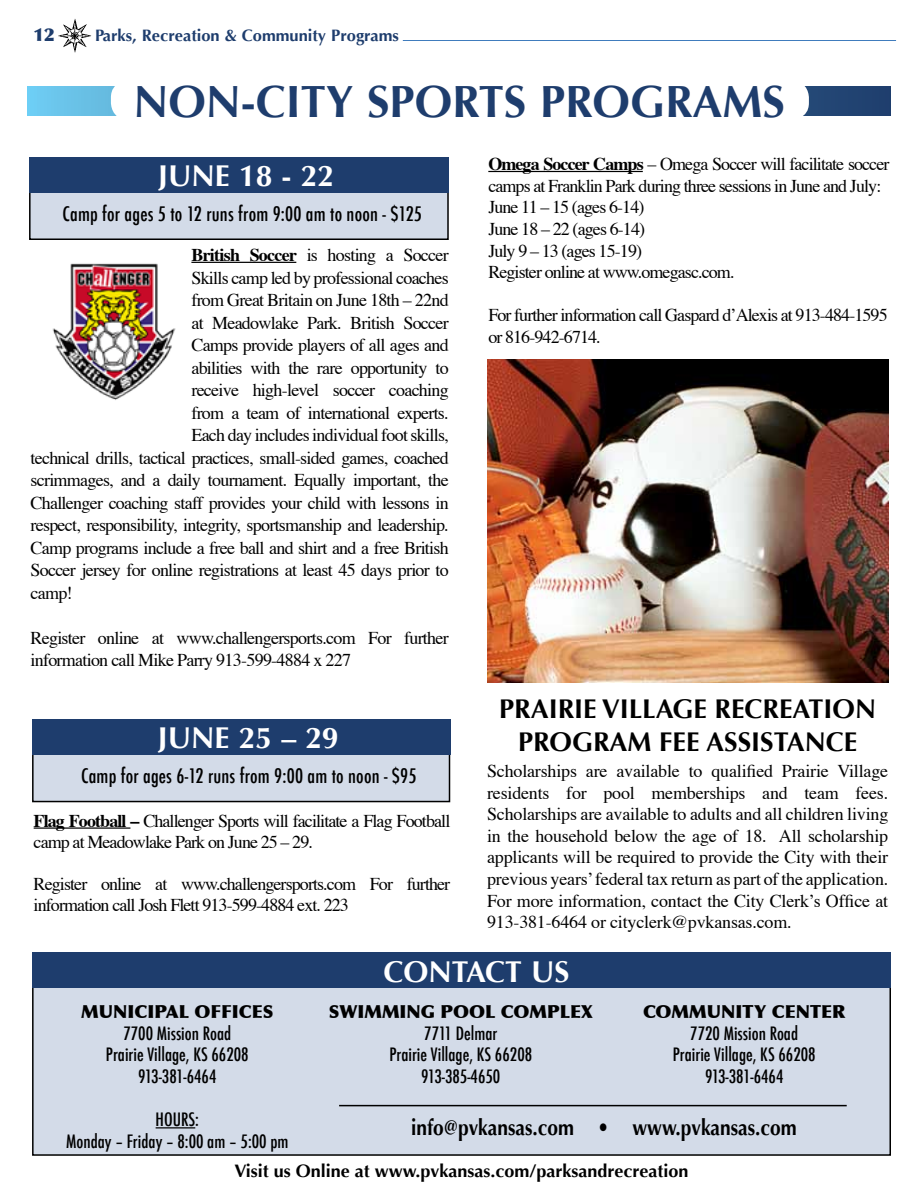
<style>
.page{position:relative;width:918px;height:1188px;background:#fff}
.page>*{position:absolute;margin:0;border:0;box-sizing:border-box;transform-origin:0 0}
.t1{font:700 45px "Optima";color:#1e3d6d}
.t2{font:700 30px "Optima";color:#fff}
.t3{font:700 27px/32.4px "Optima";color:#000;text-align:center}
.t4{font:700 22.5px "Optima";color:#000;scale:.85 1}
.t5{font:500 condensed 19.5px "Futura";letter-spacing:.01em;color:#000}
.t6{font:18px/21.6px "Times";letter-spacing:-.04em;color:#000}
.t7{font:500 condensed 18px/21.6px "Futura";color:#000;text-align:center}
.t8{font:900 18px "Optima";color:#000}
.t9{font:700 18px "Optima";color:#000}
.t10{font:900 18px "Optima";color:#1e3d6d}
.t11{font:700 16.5px "Optima";color:#1e3d6d}
.s1{font-weight:700}
</style>
<div class="page">
<svg style="left:27px;top:86px;width:864px;height:30px;background:#4684ae"></svg>
<div style="left:111px;top:81px;width:698px;height:38px;background:#fff;border-radius:16px"></div>
<div style="left:30px;top:159px;width:418px;height:80px;background:#d3dbe8"></div>
<div style="left:29px;top:159px;width:420px;height:81px;border:2px solid #000"></div>
<div style="left:29px;top:157px;width:420px;height:35px;background:#1e3d6d"></div>
<hr style="left:191px;top:262px;width:105px;height:1px;background:#000">
<div style="left:33px;top:722px;width:417px;height:80px;background:#d3dbe8"></div>
<div style="left:32px;top:721px;width:418px;height:81px;border:2px solid #000"></div>
<div style="left:32px;top:719px;width:418px;height:36px;background:#1e3d6d"></div>
<hr style="left:34px;top:827px;width:96px;height:2px;background:#000">
<div style="left:33px;top:955px;width:857px;height:200px;background:#d3dbe8"></div>
<div style="left:32px;top:954px;width:859px;height:202px;border:2px solid #000"></div>
<div style="left:32px;top:952px;width:859px;height:36px;background:#1e3d6d"></div>
<hr style="left:156px;top:1127px;width:39px;height:1px;background:#000">
<hr style="left:339px;top:1105px;width:508px;height:1px;background:#000">
<img style="left:58px;top:19px;width:33px;height:34px">
<hr style="left:403px;top:40px;width:493px;height:1px;background:#407cbd">
<hr style="left:488px;top:171px;width:155px;height:1px;background:#000">
<img style="left:52px;top:263px;width:124px;height:137px">
<img style="left:487px;top:359px;width:401px;height:324px">
<p class="t10" style="left:34px;top:23px;width:23px">12</p>
<p class="t11" style="left:95px;top:25px;width:305px">Parks, Recreation &amp; Community Programs</p>
<h1 class="t1" style="left:133px;top:76px;width:35px">NON</h1>
<h1 class="t1" style="left:241px;top:76px;width:68px">-CITY</h1>
<h1 class="t1" style="left:367px;top:76px;width:27px">SPORTS</h1>
<h1 class="t1" style="left:540px;top:76px;width:30px">PRO</h1>
<h1 class="t1" style="left:630px;top:76px;width:65px">GRAMS</h1>
<h2 class="t2" style="left:158px;top:158px;width:177px">June 18 - 22</h2>
<p class="t5" style="left:63px;top:201px;width:361px">Camp for ages 5 to 12 runs from 9:00 am to noon - $125</p>
<p class="t6" style="left:191px;top:245px;width:259px"><span class="s1">British Soccer</span> is hosting a Soccer</p>
<p class="t6" style="left:191px;top:268px;width:259px">Skills camp led by professional coaches</p>
<p class="t6" style="left:191px;top:290px;width:259px">from Great Britain on June 18th – 22nd</p>
<p class="t6" style="left:191px;top:313px;width:259px">at Meadowlake Park. British Soccer</p>
<p class="t6" style="left:191px;top:335px;width:259px">Camps provide players of all ages and</p>
<p class="t6" style="left:191px;top:358px;width:259px">abilities with the rare opportunity to</p>
<p class="t6" style="left:191px;top:380px;width:259px">receive high-level soccer coaching</p>
<p class="t6" style="left:191px;top:403px;width:259px">from a team of international experts.</p>
<p class="t6" style="left:191px;top:425px;width:259px">Each day includes individual foot skills,</p>
<p class="t6" style="left:31px;top:448px;width:420px">technical drills, tactical practices, small-sided games, coached</p>
<p class="t6" style="left:31px;top:470px;width:420px">scrimmages, and a daily tournament. Equally important, the</p>
<p class="t6" style="left:31px;top:493px;width:420px">Challenger coaching staff provides your child with lessons in</p>
<p class="t6" style="left:31px;top:515px;width:420px">respect, responsibility, integrity, sportsmanship and leadership.</p>
<p class="t6" style="left:31px;top:538px;width:420px">Camp programs include a free ball and shirt and a free British</p>
<p class="t6" style="left:31px;top:560px;width:420px">Soccer jersey for online registrations at least 45 days prior to</p>
<p class="t6" style="left:31px;top:583px;width:44px">camp!</p>
<p class="t6" style="left:31px;top:627px;width:420px;line-height:22.5px">Register online at www.challengersports.com For further information call Mike Parry 913-599-4884 x 227</p>
<h2 class="t2" style="left:158px;top:721px;width:182px">June 25 – 29</h2>
<p class="t5" style="left:81px;top:764px;width:337px">Camp for ages 6-12 runs from 9:00 am to noon - $95</p>
<p class="t6" style="left:34px;top:811px;width:418px;line-height:21px"><span class="s1">Flag Football –</span> Challenger Sports will facilitate a Flag Football camp at Meadowlake Park on June 25 – 29.</p>
<p class="t6" style="left:34px;top:874px;width:418px;line-height:21px">Register online at www.challengersports.com For further information call Josh Flett 913-599-4884 ext. 223</p>
<p class="t6" style="left:488px;top:155px;width:403px"><span class="s1">Omega Soccer Camps</span> – Omega Soccer will facilitate soccer camps at Franklin Park during three sessions in June and July:<br>June 11 – 15 (ages 6-14)<br>June 18 – 22 (ages 6-14)<br>July 9 – 13 (ages 15-19)<br>Register online at www.omegasc.com.</p>
<p class="t6" style="left:488px;top:306px;width:401px">For further information call Gaspard d’Alexis at 913-484-1595 or 816-942-6714.</p>
<h3 class="t3" style="left:499px;top:693px;width:378px">Prairie Villag e Recreation<br>Prog ram Fee Assistance</h3>
<p class="t6" style="left:487px;top:761px;width:403px;text-align:justify">Scholarships are available to qualified Prairie Village residents for pool memberships and team fees.<br>Scholarships are available to adults and all children living in the household below the age of 18. All scholarship applicants will be required to provide the City with their previous years’ federal tax return as part of the application.<br>For more information, contact the City Clerk’s Office at 913-381-6464 or cityclerk@pvkansas.com.</p>
<p class="t8" style="left:81px;top:1001px;width:14px">MUNI</p>
<p class="t8" style="left:135px;top:1001px;width:72px">CIPAL OFFI</p>
<p class="t8" style="left:239px;top:1001px;width:24px">CES</p>
<p class="t7" style="left:106px;top:1022px;width:144px">7700 Mission Road<br>Prairie Village, KS 66208<br>913-381-6464</p>
<p class="t7" style="left:66px;top:1109px;width:224px">HOURS:<br>Monday – Friday – 8:00 am – 5:00 pm</p>
<h2 class="t2" style="left:383px;top:954px;width:42px">CONTA</h2>
<h2 class="t2" style="left:485px;top:954px;width:65px">CT US</h2>
<p class="t8" style="left:329px;top:1001px;width:265px">SWIMMING POOL COMPLEX</p>
<p class="t7" style="left:389px;top:1022px;width:144px">7711 Delmar<br>Prairie Village, KS 66208<br>913-385-4650</p>
<p class="t8" style="left:643px;top:1001px;width:77px">COMMUNIT</p>
<p class="t8" style="left:754px;top:1001px;width:31px">Y CENTER</p>
<p class="t7" style="left:673px;top:1022px;width:144px">7720 Mission Road<br>Prairie Village, KS 66208<br>913-381-6464</p>
<p class="t4" style="left:411px;top:1114px;width:455px">info@pvkansas.com • www.pvkansas.com</p>
<p class="t9" style="left:234px;top:1160px;width:456px">Visit us Online at www.pvkansas.com/parksandrecreation</p>
</div>
